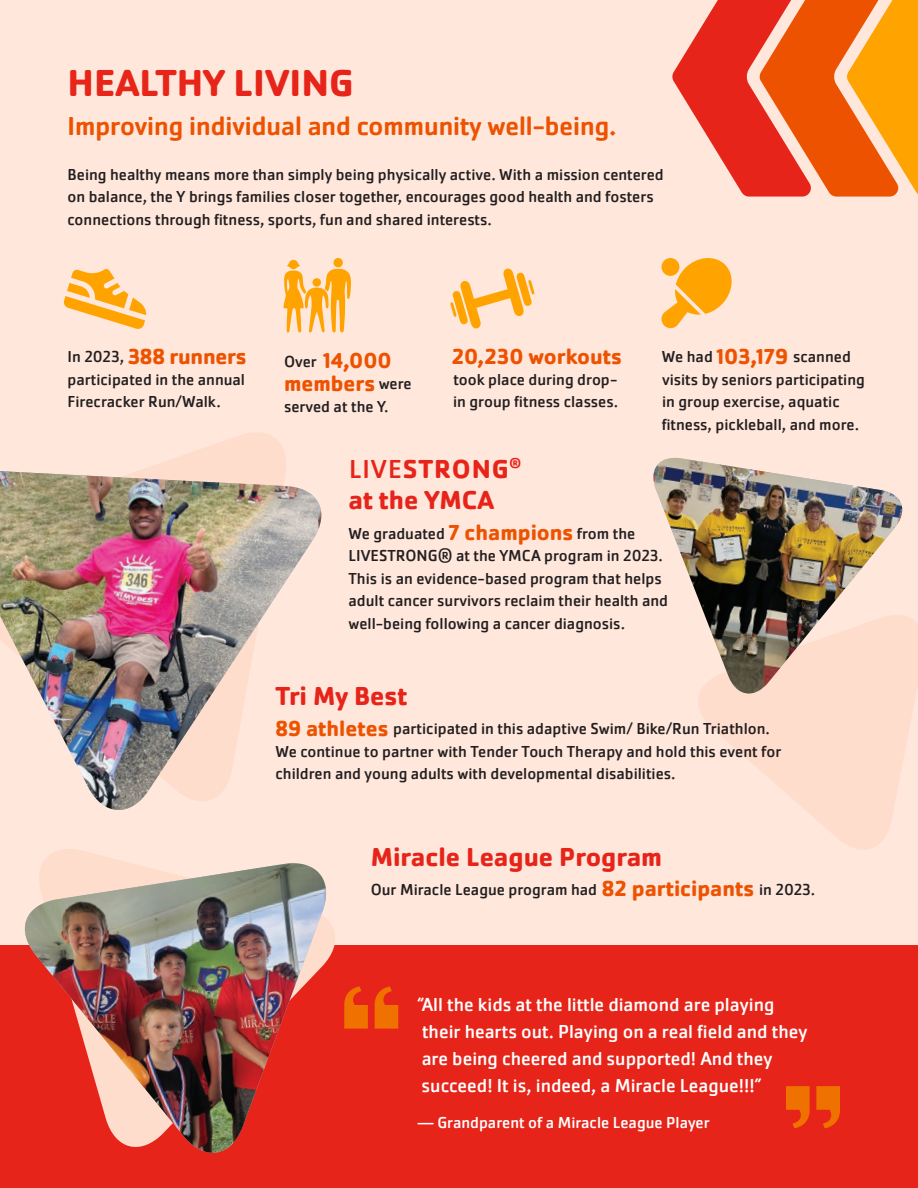
<style>
.page{position:relative;width:918px;height:1188px;background:#ffe7dc}
.page>*{position:absolute;margin:0;border:0;box-sizing:border-box;transform-origin:0 0}
.Heading{font:700 39px "Cachet Pro";color:#e72519}
.Subheading{font:700 27px "Cachet Pro";color:#e72419}
.Subheading-2{font:500 27px "Cachet Pro";color:#ed5200}
.Body{font:700 22.5px/22.5px "Cachet Pro";color:#ed5200}
.Body-2{font:19.5px/27px "Cachet Pro";color:#fff}
.Body-3{font:16.5px/22.5px "Cachet Pro";color:#231f20}
.Body-4{font:16.5px "Cachet Pro";color:#fff}
.Subheading-3{font:700 11.85px "Cachet Pro";color:#e72419}
.s1{color:#e72419}
.s2{font-weight:400;font-size:16.5px;color:#231f20}
.s3{font-weight:700;font-size:22.5px;color:#ed5200}
.s4{font-weight:400}
</style>
<div class="page">
<svg style="left:672px;top:0;width:246px;height:197px"></svg>
<svg style="left:450px;top:268px;width:85px;height:61px"></svg>
<svg style="left:148px;top:432px;width:138px;height:36px;fill:#ffddcd"></svg>
<img style="left:0;top:471px;width:322px;height:339px">
<svg style="left:283px;top:258px;width:68px;height:75px"></svg>
<div style="left:0;top:945px;width:918px;height:243px;background:#e72419"></div>
<svg style="left:345px;top:986px;width:53px;height:43px"></svg>
<svg style="left:786px;top:1086px;width:54px;height:42px"></svg>
<svg style="left:46px;top:849px;width:299px;height:180px"></svg>
<svg style="left:63px;top:269px;width:83px;height:60px"></svg>
<svg style="left:661px;top:258px;width:71px;height:70px"></svg>
<div style="left:662px;top:258px;width:17px;height:18px;background:#ffa300;border-radius:50%"></div>
<img style="left:24px;top:863px;width:309px;height:290px">
<svg style="left:698px;top:618px;width:220px;height:232px;fill:#ffddcd"></svg>
<img style="left:917px;top:811px;width:1px;height:39px">
<svg style="left:674px;top:457px;width:235px;height:242px"></svg>
<img style="left:653px;top:458px;width:256px;height:236px">
<p class="Heading" style="left:68px;top:59px;width:288px">HEALTHY <span class="s1">LIVING</span></p>
<p class="Subheading-2" style="left:68px;top:110px;width:551px">Improving individual and community well-being.</p>
<p class="Body-3" style="left:68px;top:163px;width:598px">Being healthy means more than simply being physically active. With a mission centered on balance, the Y brings families closer together, encourages good health and fosters connections through fitness, sports, fun and shared interests.</p>
<p class="Body" style="left:68px;top:345px;width:181px"><span class="s2">In 2023,</span> 388 runners</p>
<p class="Body-3" style="left:67px;top:368px;width:179px">participated in the annual<br>Firecracker Run/Walk.</p>
<p class="Body" style="left:284px;top:349px;width:129px"><span class="s2">Over</span> 14,000 members <span class="s2">were</span></p>
<p class="Body-3" style="left:284px;top:395px;width:106px">served at the Y.</p>
<p class="Body" style="left:452px;top:345px;width:172px">20,230 workouts</p>
<p class="Body-3" style="left:453px;top:368px;width:167px">took place during drop&shy;in group fitness classes.</p>
<p class="Body-3" style="left:662px;top:346px;width:205px">We had <span class="s3">103,179</span> scanned visits by seniors participating in group exercise, aquatic fitness, pickleball, and more.</p>
<p class="Subheading" style="left:349px;top:452px;width:161px"><span class="s4">LIVE</span>STRONG</p>
<p class="Subheading-3" style="left:510px;top:455px;width:13px">®</p>
<p class="Subheading" style="left:349px;top:483px;width:147px">at the YMCA</p>
<p class="Body-3" style="left:349px;top:522px;width:321px">We graduated <span class="s3">7 champions</span> from the LIVESTRONG® at the YMCA program in 2023.<br>This is an evidence-based program that helps adult cancer survivors reclaim their health and well-being following a cancer diagnosis.</p>
<p class="Subheading" style="left:275px;top:679px;width:133px">Tri My Best</p>
<p class="Body-3" style="left:275px;top:718px;width:508px"><span class="s3">89 athletes</span> participated in this adaptive Swim/ Bike/Run Triathlon.<br>We continue to partner with Tender Touch Therapy and hold this event for children and young adults with developmental disabilities.</p>
<p class="Subheading" style="left:371px;top:840px;width:293px">Miracle League Program</p>
<p class="Body-3" style="left:371px;top:878px;width:446px">Our Miracle League program had <span class="s3">82 participants</span> in 2023.</p>
<p class="Body-2" style="left:417px;top:992px;width:392px">“All the kids at the little diamond are playing their hearts out. Playing on a real field and they are being cheered and supported! And they succeed! It is, indeed, a Miracle League!!!”</p>
<p class="Body-4" style="left:417px;top:1113px;width:294px">— Grandparent of a Miracle League Player</p>
</div>
